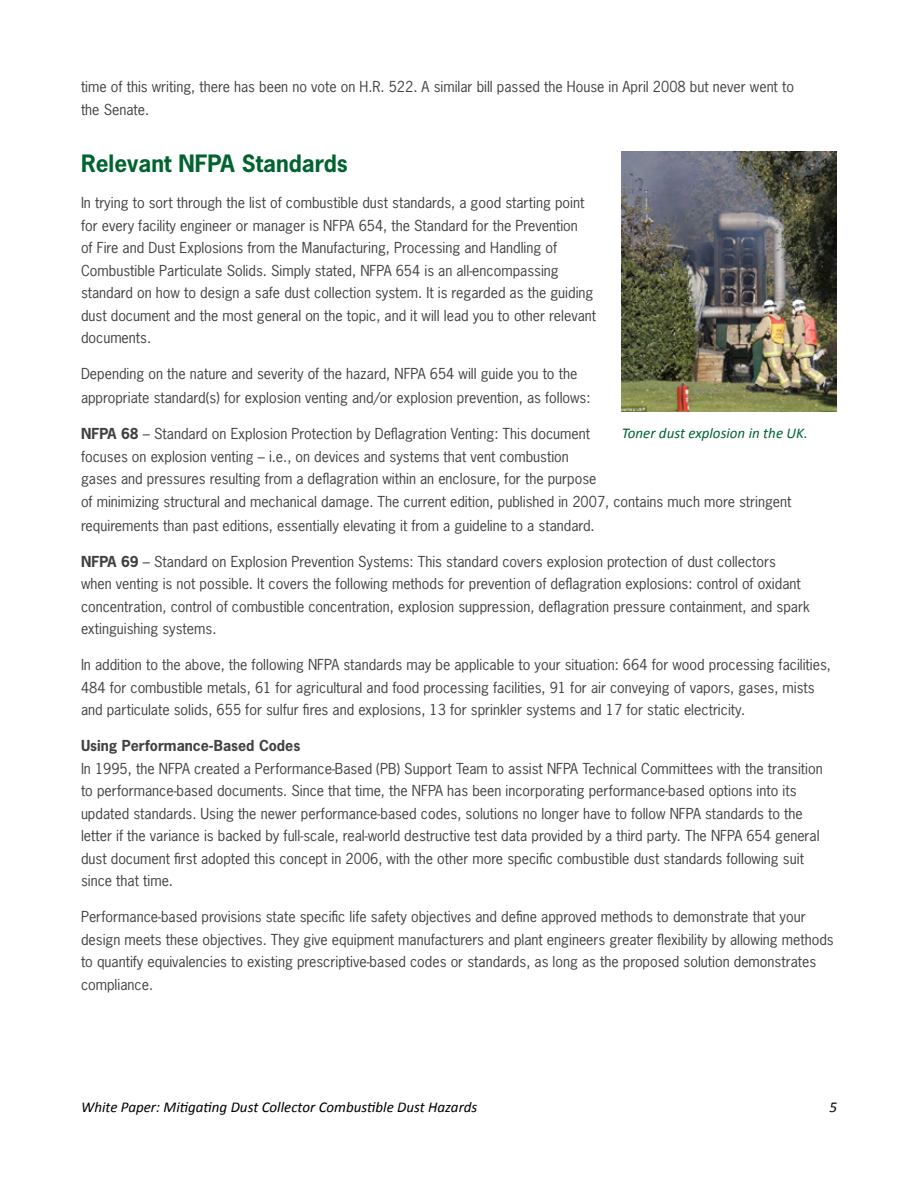
<style>
.page{position:relative;width:918px;height:1188px;background:#fff}
.page>*{position:absolute;margin:0;border:0;box-sizing:border-box;transform-origin:0 0}
.t1{font:700 22.5px "News Gothic Std";color:#006330}
.t2{font:italic 15px "Calibri";color:#000}
.t3{font:italic 15px "Calibri";color:#006330}
.t4{font:14.25px/22.5px "News Gothic Std";color:#414042}
.t5{font:700 14.25px "News Gothic Std";color:#414042}
.s1{font-weight:700}
</style>
<div class="page">
<img style="left:622px;top:151px;width:215px;height:261px">
<p class="t4" style="left:81px;top:75px;width:715px">time of this writing, there has been no vote on H.R. 522. A similar bill passed the House in April 2008 but never went to the Senate.</p>
<h1 class="t1" style="left:81px;top:149px;width:268px">Relevant NFPA Standards</h1>
<p class="t4" style="left:81px;top:192px;width:517px">In trying to sort through the list of combustible dust standards, a good starting point for every facility engineer or manager is NFPA 654, the Standard for the Prevention<br>of Fire and Dust Explosions from the Manufacturing, Processing and Handling of Combustible Particulate Solids. Simply stated, NFPA 654 is an all-encompassing standard on how to design a safe dust collection system. It is regarded as the guiding dust document and the most general on the topic, and it will lead you to other relevant documents.</p>
<p class="t4" style="left:81px;top:362px;width:511px;line-height:24px">Depending on the nature and severity of the hazard, NFPA 654 will guide you to the appropriate standard(s) for explosion venting and/or explosion prevention, as follows:</p>
<p class="t4" style="left:81px;top:423px;width:712px"><span class="s1">NFPA 68</span> – Standard on Explosion Protection by Deflagration Venting: This document<br>focuses on explosion venting – i.e., on devices and systems that vent combustion<br>gases and pressures resulting from a deflagration within an enclosure, for the purpose<br>of minimizing structural and mechanical damage. The current edition, published in 2007, contains much more stringent</p>
<p class="t4" style="left:81px;top:514px;width:515px">requirements than past editions, essentially elevating it from a guideline to a standard.</p>
<p class="t4" style="left:81px;top:550px;width:730px"><span class="s1">NFPA 69</span> – Standard on Explosion Prevention Systems: This standard covers explosion protection of dust collectors when venting is not possible. It covers the following methods for prevention of deflagration explosions: control of oxidant concentration, control of combustible concentration, explosion suppression, deflagration pressure containment, and spark extinguishing systems.</p>
<p class="t4" style="left:81px;top:654px;width:752px">In addition to the above, the following NFPA standards may be applicable to your situation: 664 for wood processing facilities,<br>484 for combustible metals, 61 for agricultural and food processing facilities, 91 for air conveying of vapors, gases, mists and particulate solids, 655 for sulfur fires and explosions, 13 for sprinkler systems and 17 for static electricity.</p>
<p class="t5" style="left:81px;top:736px;width:221px">Using Performance-Based Codes</p>
<p class="t4" style="left:81px;top:757px;width:743px">In 1995, the NFPA created a Performance-Based (PB) Support Team to assist NFPA Technical Committees with the transition to performance-based documents. Since that time, the NFPA has been incorporating performance-based options into its updated standards. Using the newer performance-based codes, solutions no longer have to follow NFPA standards to the letter if the variance is backed by full-scale, real-world destructive test data provided by a third party. The NFPA 654 general dust document first adopted this concept in 2006, with the other more specific combustible dust standards following suit since that time.</p>
<p class="t4" style="left:81px;top:906px;width:754px">Performance-based provisions state specific life safety objectives and define approved methods to demonstrate that your design meets these objectives. They give equipment manufacturers and plant engineers greater flexibility by allowing methods to quantify equivalencies to existing prescriptive-based codes or standards, as long as the proposed solution demonstrates compliance.</p>
<p class="t3" style="left:622px;top:422px;width:187px">Toner dust explosion in the UK.</p>
<p class="t2" style="left:81px;top:1096px;width:398px">White Paper: Mitigating Dust Collector Combustible Dust Hazards</p>
<p class="t2" style="left:829px;top:1097px;width:9px">5</p>
</div>
